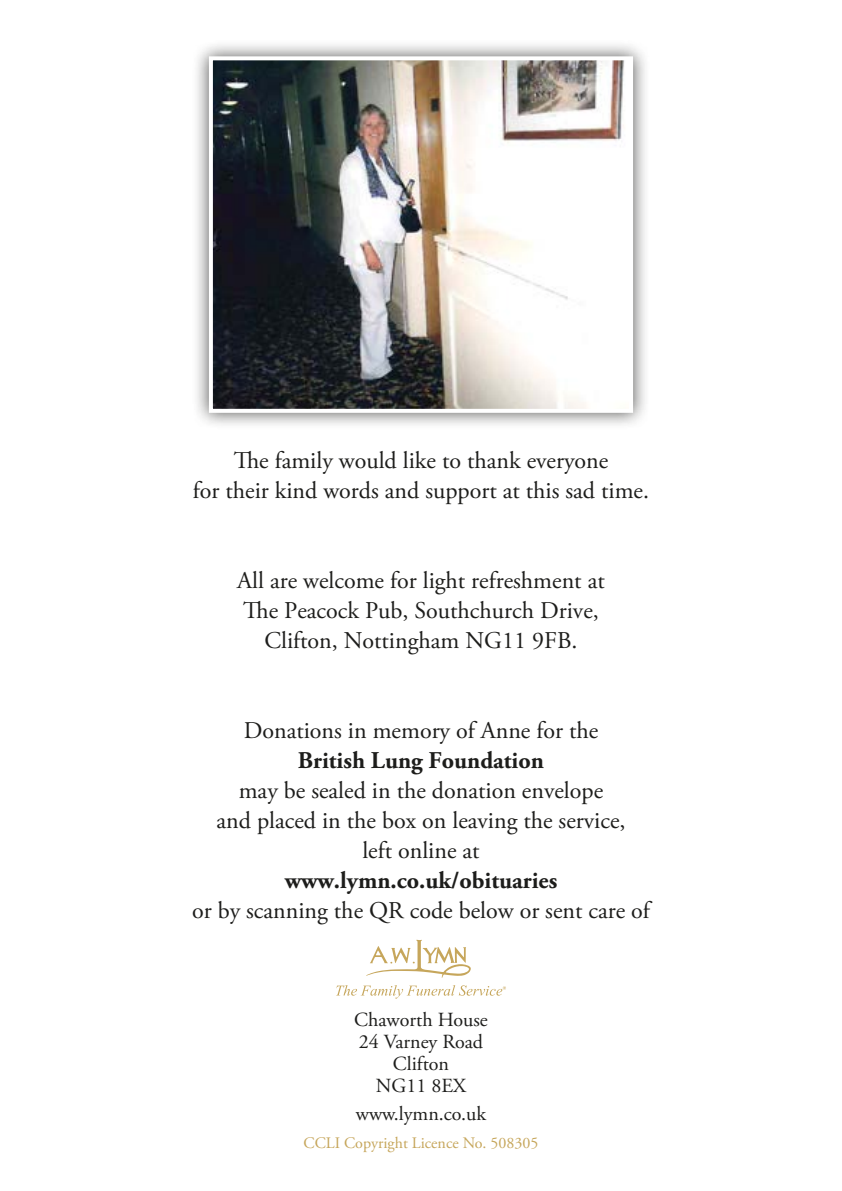
<style>
.page{position:relative;width:842px;height:1191px;background:#fff}
.page>*{position:absolute;margin:0;border:0;box-sizing:border-box;transform-origin:0 0}
.t1{font:24px/30px "Adobe Garamond Pro";color:#1d1d1b;text-align:center}
.t2{font:700 24px "Adobe Garamond Pro";color:#1d1d1b}
.t3{font:20px/22px "Adobe Garamond Pro";color:#1d1d1b;text-align:center}
.t4{font:16px "Adobe Garamond Pro";color:#c6a65b}
</style>
<div class="page">
<svg style="left:336px;top:939px;width:170px;height:59px"></svg>
<div style="left:192px;top:40px;width:458px;height:389px;background:#1d1d1b;opacity:.75"></div>
<img style="left:214px;top:61px;width:414px;height:347px">
<div style="left:209px;top:56px;width:424px;height:357px;border:4px solid #fff"></div>
<p class="t1" style="left:193px;top:446px;width:458px">The family would like to thank everyone<br>for their kind words and support at this sad time.</p>
<p class="t1" style="left:237px;top:566px;width:369px">All are welcome for light refreshment at<br>The Peacock Pub, Southchurch Drive,<br>Clifton, Nottingham NG11 9FB.</p>
<p class="t1" style="left:244px;top:716px;width:356px">Donations in memory of Anne for the</p>
<p class="t2" style="left:298px;top:746px;width:248px">British Lung Foundation</p>
<p class="t1" style="left:216px;top:776px;width:410px">may be sealed in the donation envelope<br>and placed in the box on leaving the service, left online at</p>
<p class="t2" style="left:285px;top:866px;width:274px">www.lymn.co.uk/obituaries</p>
<p class="t1" style="left:192px;top:896px;width:462px">or by scanning the QR code below or sent care of</p>
<p class="t3" style="left:354px;top:1009px;width:135px">Chaworth House<br>24 Varney Road<br>Clifton<br>NG11 8EX</p>
<p class="t3" style="left:356px;top:1103px;width:132px">www.lymn.co.uk</p>
<p class="t4" style="left:304px;top:1133px;width:236px">CCLI Copyright Licence No. 508305</p>
</div>
